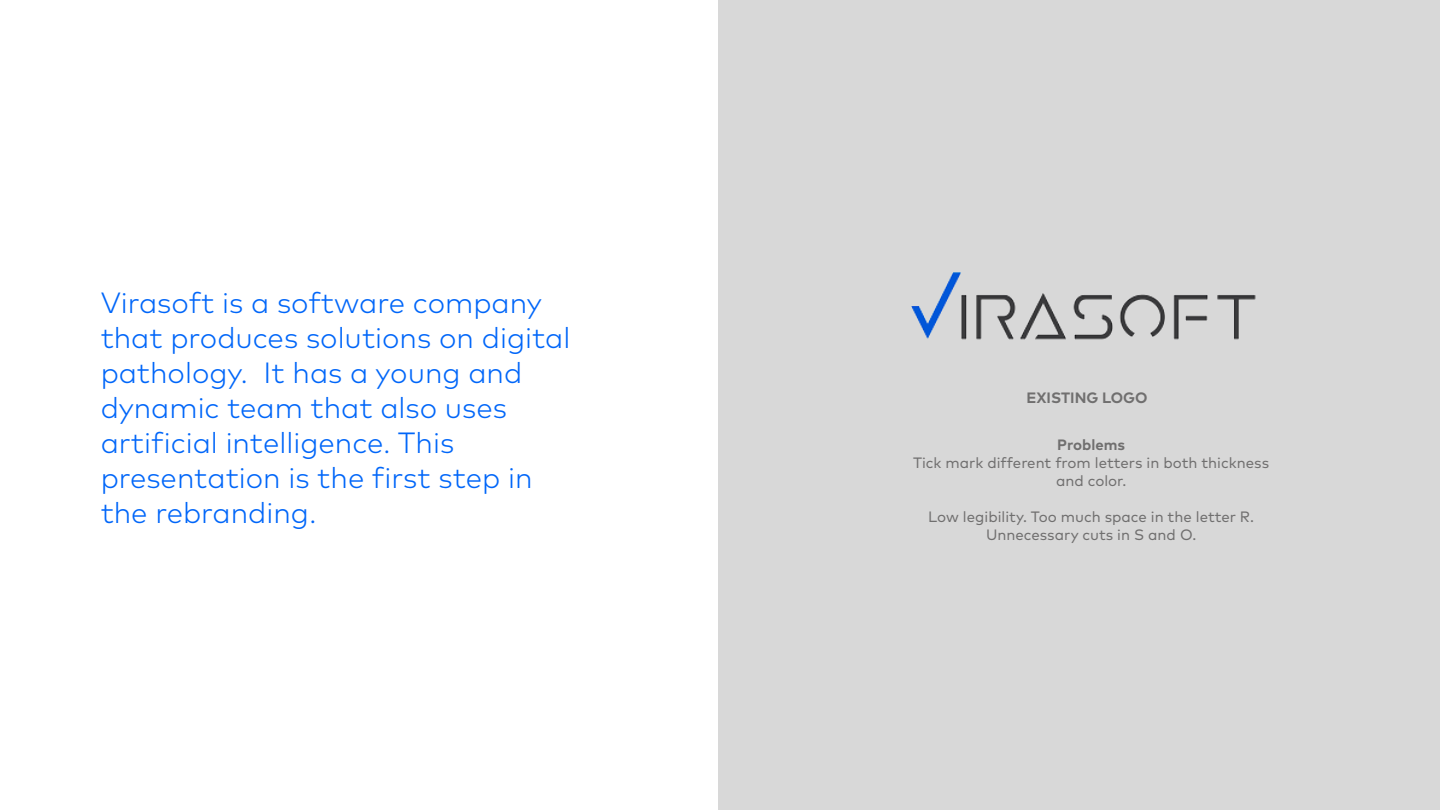
<style>
.page{position:relative;width:1440px;height:810px;background:#fff}
.page>*{position:absolute;margin:0;border:0;box-sizing:border-box;transform-origin:0 0}
.t1{font:300 29.25px/35.1px "Mark";color:#0066f9}
.t2{font:15px/18px "Mark";color:#706f6f;text-align:center}
.t3{font:700 15px "Mark";color:#706f6f}
</style>
<div class="page">
<div style="left:719px;top:0;width:721px;height:810px;background:#d8d8d8"></div>
<img style="left:911px;top:272px;width:345px;height:68px">
<p class="t1" style="left:101px;top:285px;width:471px">Virasoft is a software company that produces solutions on digital pathology. It has a young and dynamic team that also uses artificial intelligence. This presentation is the first step in the rebranding.</p>
<p class="t3" style="left:1026px;top:389px;width:123px">EXISTING LOGO</p>
<p class="t3" style="left:1057px;top:436px;width:69px">Problems</p>
<p class="t2" style="left:913px;top:453px;width:358px">Tick mark different from letters in both thickness and color.</p>
<p class="t2" style="left:928px;top:507px;width:327px">Low legibility. Too much space in the letter R.<br>Unnecessary cuts in S and O.</p>
</div>
